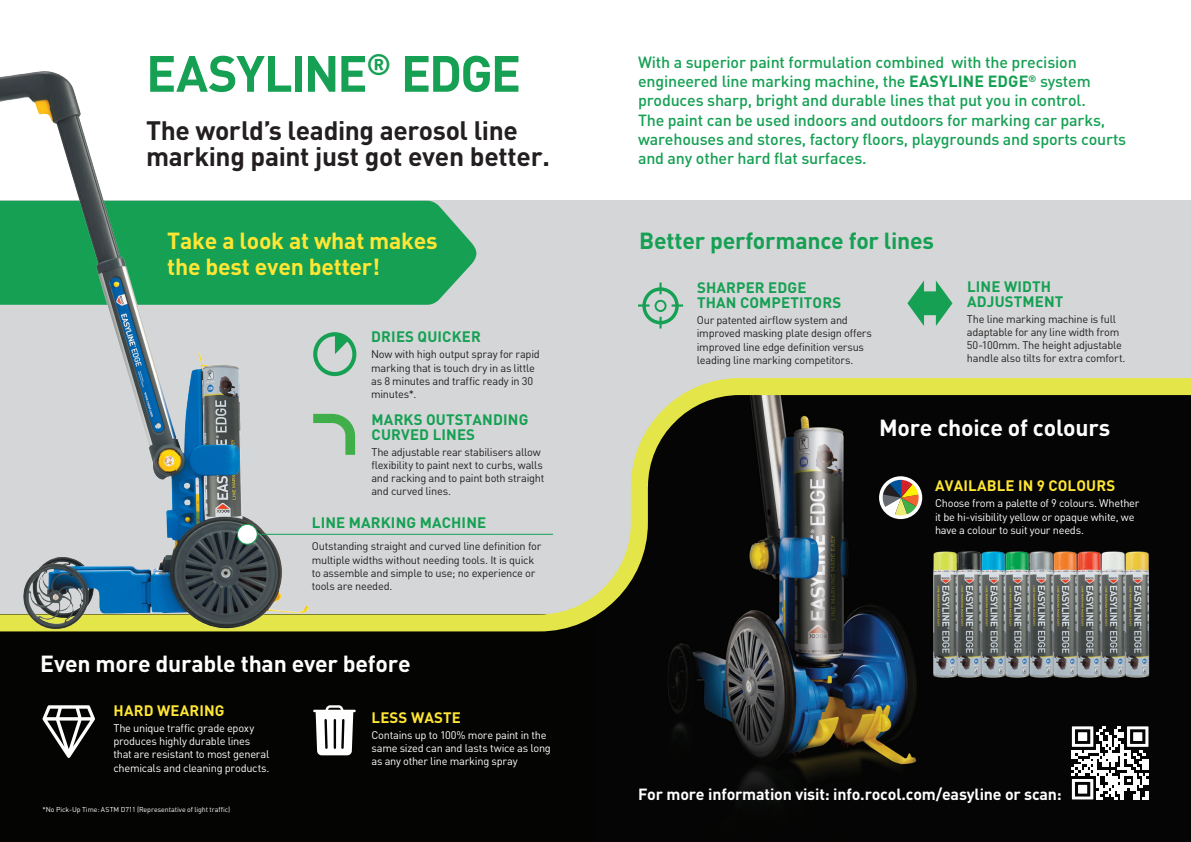
<style>
.page{position:relative;width:1191px;height:842px;background:#fff}
.page>*{position:absolute;margin:0;border:0;box-sizing:border-box;transform-origin:0 0}
.t1{font:700 50.2px "DIN Pro";letter-spacing:-.035em;color:#15a053}
.t2{font:700 26.4px/26.4px "DIN Pro";letter-spacing:-.015em;color:#231f20}
.t3{font:700 23px "DIN Pro";letter-spacing:-.01em;color:#fff}
.t4{font:700 23px/26.4px "DIN Pro";letter-spacing:-.01em;color:#ffe634}
.t5{font:700 23px "DIN Pro";letter-spacing:-.01em;color:#15a053}
.t6{font:500 16px/19.2px "DIN Pro";letter-spacing:-.01em;color:#15a053}
.t7{font:700 16px "DIN Pro";letter-spacing:-.01em;color:#fff}
.t8{font:700 15px/15px "DIN Pro";letter-spacing:.01em;color:#15a053}
.t9{font:700 15px "DIN Pro";letter-spacing:.01em;color:#ffe634}
.t10{font:11px/13.2px "DIN Pro";letter-spacing:-.025em;color:#231f20}
.t11{font:11px/13.2px "DIN Pro";letter-spacing:-.025em;color:#fff}
.t12{font:7px "DIN Pro";letter-spacing:-.005em;color:#fff}
.s1{font-weight:700}
</style>
<div class="page">
<div style="left:0;top:201px;width:1191px;height:420px;background:#d4d6d7"></div>
<img style="left:595px;top:640px;width:596px;height:202px">
<svg style="left:378px;top:201px;width:98px;height:104px;fill:#15a053"></svg>
<div style="left:0;top:615px;width:595px;height:227px;background:#040503"></div>
<svg style="left:378px;top:378px;width:813px;height:262px"></svg>
<img style="left:0;top:71px;width:378px;height:561px">
<svg style="left:43px;top:705px;width:52px;height:53px"></svg>
<svg style="left:313px;top:705px;width:43px;height:50px"></svg>
<img style="left:964px;top:544px;width:10px;height:140px">
<img style="left:974px;top:544px;width:24px;height:140px">
<img style="left:998px;top:544px;width:24px;height:140px">
<img style="left:1022px;top:544px;width:24px;height:140px">
<img style="left:1046px;top:544px;width:24px;height:140px">
<img style="left:1070px;top:544px;width:24px;height:140px">
<img style="left:1094px;top:544px;width:24px;height:140px">
<img style="left:1118px;top:544px;width:38px;height:140px">
<img style="left:926px;top:544px;width:38px;height:140px">
<svg style="left:879px;top:476px;width:43px;height:43px;background:#8f886f"></svg>
<svg style="left:313px;top:332px;width:43px;height:44px"></svg>
<hr style="left:247px;top:534px;width:306px;height:1px;background:#15a053">
<div style="left:237px;top:524px;width:20px;height:20px;background:#fff;border-radius:50%"></div>
<div style="left:237px;top:524px;width:20px;height:20px;border:1px solid #15a053;border-radius:50%"></div>
<svg style="left:313px;top:414px;width:42px;height:41px"></svg>
<svg style="left:907px;top:281px;width:45px;height:45px"></svg>
<svg style="left:638px;top:283px;width:45px;height:45px"></svg>
<svg style="left:1071px;top:726px;width:77px;height:73px"></svg>
<h1 class="t1" style="left:146px;top:32px;width:376px">EASYLINE<sup>®</sup> EDGE</h1>
<h2 class="t2" style="left:146px;top:114px;width:405px">The world’s leading aerosol line marking paint just got even better.</h2>
<h3 class="t4" style="left:167px;top:224px;width:272px">Take a look at what makes the best even better!</h3>
<h3 class="t8" style="left:371px;top:328px;width:111px">DRIES QUICKER</h3>
<p class="t10" style="left:371px;top:347px;width:170px">Now with high output spray for rapid marking that is touch dry in as little as 8 minutes and traffic ready in 30 minutes*.</p>
<h3 class="t8" style="left:371px;top:410px;width:158px">MARKS OUTSTANDING<br>CURVED LINES</h3>
<p class="t10" style="left:371px;top:444px;width:174px">The adjustable rear stabilisers allow flexibility to paint next to curbs, walls and racking and to paint both straight and curved lines.</p>
<h3 class="t8" style="left:312px;top:513px;width:176px">LINE MARKING MACHINE</h3>
<p class="t10" style="left:312px;top:539px;width:231px">Outstanding straight and curved line definition for multiple widths without needing tools. It is quick to assemble and simple to use; no experience or tools are needed.</p>
<h3 class="t3" style="left:40px;top:644px;width:372px">Even more durable than ever before</h3>
<h3 class="t9" style="left:114px;top:698px;width:113px">HARD WEARING</h3>
<p class="t11" style="left:113px;top:720px;width:158px">The unique traffic grade epoxy produces highly durable lines that are resistant to most general chemicals and cleaning products.</p>
<p class="t12" style="left:43px;top:804px;width:189px">*No Pick-Up Time: ASTM D711 (Representative of light traffic)</p>
<h3 class="t9" style="left:371px;top:705px;width:91px">LESS WASTE</h3>
<p class="t11" style="left:371px;top:727px;width:181px">Contains up to 100% more paint in the same sized can and lasts twice as long as any other line marking spray</p>
<p class="t6" style="left:638px;top:51px;width:490px">With a superior paint formulation combined with the precision engineered line marking machine, the <span class="s1">EASYLINE EDGE</span><sup>®</sup> system produces sharp, bright and durable lines that put you in control.<br>The paint can be used indoors and outdoors for marking car parks, warehouses and stores, factory floors, playgrounds and sports courts and any other hard flat surfaces.</p>
<h3 class="t5" style="left:639px;top:221px;width:296px">Better performance for lines</h3>
<h3 class="t8" style="left:697px;top:279px;width:146px">SHARPER EDGE<br>THAN COMPETITORS</h3>
<p class="t10" style="left:697px;top:313px;width:177px">Our patented airflow system and improved masking plate design offers improved line edge definition versus leading line marking competitors.</p>
<h3 class="t8" style="left:967px;top:277px;width:98px">LINE WIDTH<br>ADJUSTMENT</h3>
<p class="t10" style="left:967px;top:311px;width:160px">The line marking machine is full adaptable for any line width from 50-100mm. The height adjustable handle also tilts for extra comfort.</p>
<h3 class="t3" style="left:879px;top:408px;width:233px">More choice of colours</h3>
<h3 class="t9" style="left:935px;top:473px;width:181px">AVAILABLE IN 9 COLOURS</h3>
<p class="t11" style="left:935px;top:496px;width:206px">Choose from a palette of 9 colours. Whether it be hi-visibility yellow or opaque white, we have a colour to suit your needs.</p>
<h3 class="t7" style="left:638px;top:780px;width:425px">For more information visit: info.rocol.com/easyline or scan:</h3>
</div>
